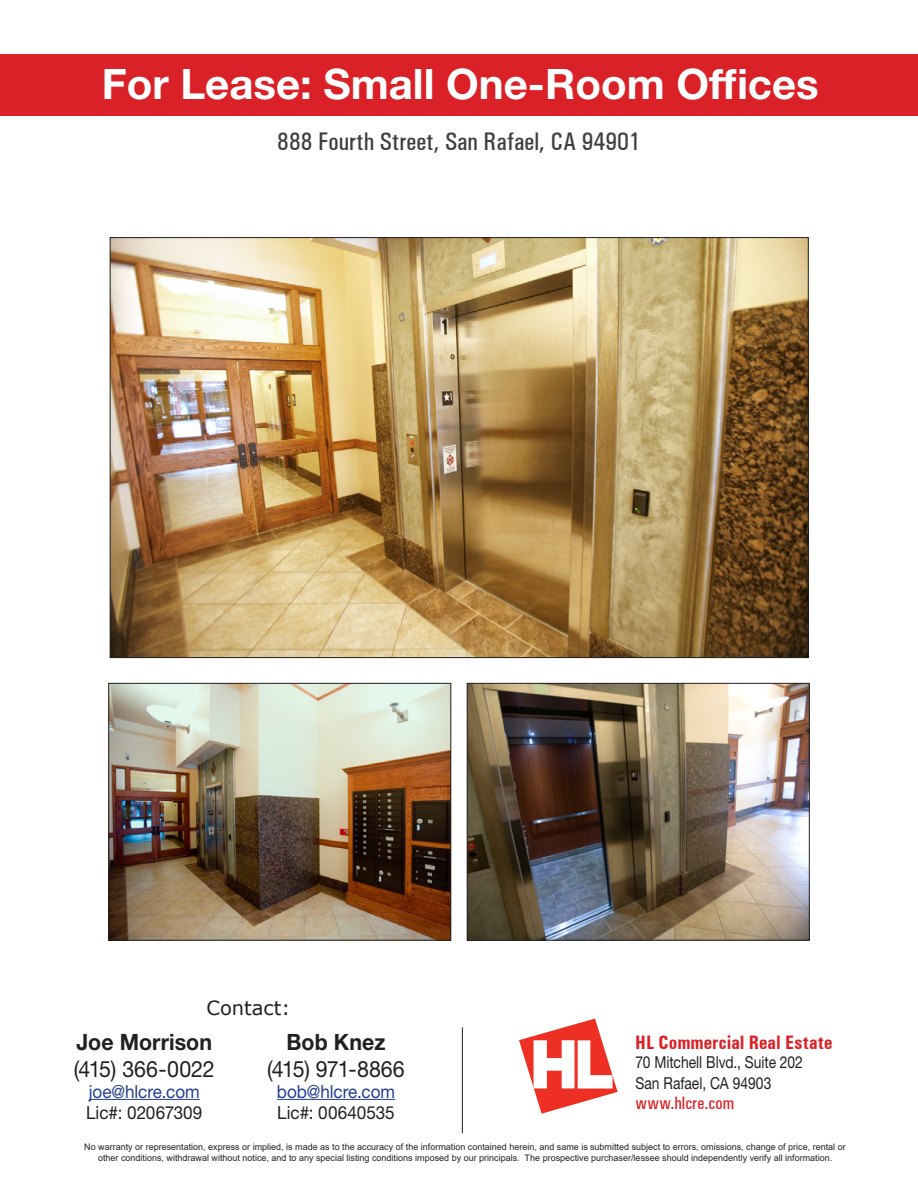
<style>
.page{position:relative;width:918px;height:1188px;background:#fff}
.page>*{position:absolute;margin:0;border:0;box-sizing:border-box;transform-origin:0 0}
.t1{font:700 42px "Helvetica Neue LT Std";color:#fff}
.t2{font:500 condensed 25.5px "Univers";color:#3e3e3f}
.t3{font:700 22.5px "Helvetica Neue LT Std";letter-spacing:.005em;color:#231f20;scale:.95 1}
.t4{font:22.5px "Helvetica Neue LT Std";letter-spacing:-.005em;color:#231f20;scale:.95 1}
.t5{font:22.5px "Helvetica Neue LT Std";letter-spacing:-.035em;color:#231f20;scale:.95 1}
.t6{font:700 condensed 19.5px "Univers";letter-spacing:.01em;color:#da2128}
.t7{font:19.5px "Verdana";color:#231f20}
.t8{font:18px "Helvetica Neue LT Std";letter-spacing:-.005em;color:#253f8e;scale:.95 1}
.t9{font:18px "Helvetica Neue LT Std";color:#231f20;scale:.95 1}
.t10{font:500 condensed 18px "Univers";letter-spacing:.005em;color:#da2128}
.t11{font:16.5px/20.2px "Helvetica Neue LT Std";color:#231f20;scale:.84 1}
.t12{font:9px/10.8px "Arial";color:#231f20;text-align:center}
</style>
<div class="page">
<svg style="left:519px;top:1019px;width:99px;height:95px"></svg>
<hr style="left:462px;top:1027px;width:1px;height:106px;background:#231f20">
<hr style="left:89px;top:1099px;width:111px;height:1px;background:#253f8e">
<hr style="left:277px;top:1099px;width:118px;height:1px;background:#253f8e">
<div style="left:0;top:54px;width:918px;height:62px;background:#da2128"></div>
<img style="left:112px;top:239px;width:695px;height:417px">
<img style="left:110px;top:685px;width:339px;height:254px">
<div style="left:108px;top:683px;width:343px;height:258px;border:1px solid #231f20"></div>
<img style="left:469px;top:685px;width:339px;height:254px">
<div style="left:467px;top:683px;width:343px;height:258px;border:1px solid #231f20"></div>
<h1 class="t1" style="left:102px;top:58px;width:718px">For Lease: Small One-Room Offices</h1>
<h2 class="t2" style="left:277px;top:127px;width:365px">888 Fourth Street, San Rafael, CA 94901</h2>
<h3 class="t7" style="left:206px;top:994px;width:85px">Contact:</h3>
<h3 class="t3" style="left:76px;top:1028px;width:144px">Joe Morrison</h3>
<h3 class="t4" style="left:74px;top:1055px;width:150px">(415) 366-0022</h3>
<h3 class="t8" style="left:89px;top:1080px;width:118px">joe@hlcre.com</h3>
<h3 class="t9" style="left:86px;top:1101px;width:124px">Lic#: 02067309</h3>
<h3 class="t3" style="left:286px;top:1028px;width:106px">Bob Knez</h3>
<h3 class="t5" style="left:267px;top:1055px;width:146px">(415) 971-8866</h3>
<h3 class="t8" style="left:277px;top:1080px;width:126px">bob@hlcre.com</h3>
<h3 class="t9" style="left:277px;top:1101px;width:125px">Lic#: 00640535</h3>
<h3 class="t6" style="left:635px;top:1031px;width:199px">HL Commercial Real Estate</h3>
<h3 class="t11" style="left:635px;top:1052px;width:201px">70 Mitchell Blvd., Suite 202<br>San Rafael, CA 94903</h3>
<h3 class="t10" style="left:635px;top:1092px;width:100px">www.hlcre.com</h3>
<p class="t12" style="left:84px;top:1142px;width:763px">No warranty or representation, express or implied, is made as to the accuracy of the information contained herein, and same is submitted subject to errors, omissions, change of price, rental or other conditions, withdrawal without notice, and to any special listing conditions imposed by our principals. The prospective purchaser/lessee should independently verify all information.</p>
</div>
